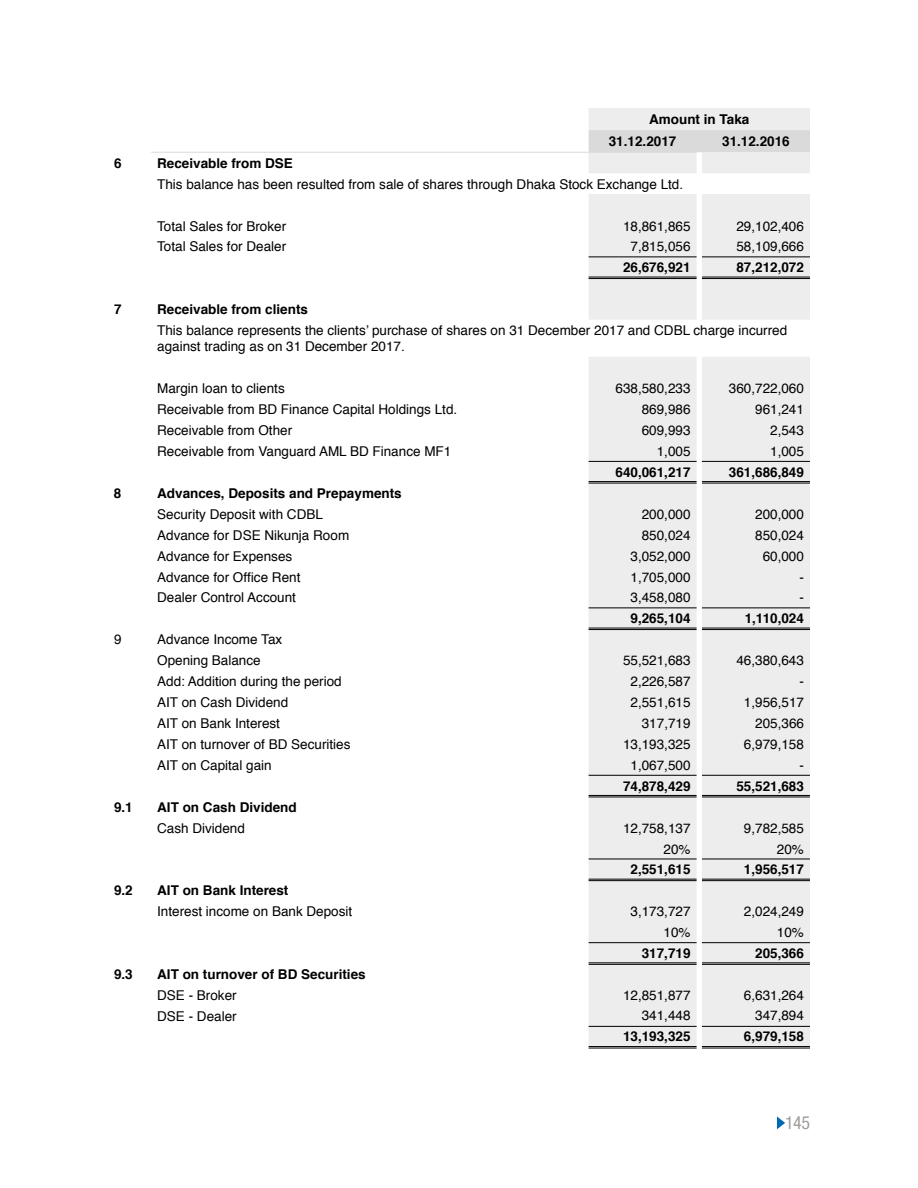
<style>
.page{position:relative;width:918px;height:1188px;background:#fff}
.page>*{position:absolute;margin:0;border:0;box-sizing:border-box;transform-origin:0 0}
.t1{font:condensed 18px "Helvetica Neue";color:#9d9d9c}
.t2{font:13.5px/16.2px "Helvetica";color:#000}
.t3{font:700 13.5px/22.2px "Helvetica";color:#000}
</style>
<div class="page">
<svg style="left:777px;top:1116px;width:8px;height:13px"></svg>
<svg style="left:589px;top:108px;width:221px;height:938px;background:#ededed"></svg>
<div style="left:589px;top:130px;width:221px;height:22px;background:#dadada"></div>
<hr style="left:589px;top:256px;width:108px;height:1px;background:#000">
<hr style="left:702px;top:256px;width:108px;height:1px;background:#000">
<hr style="left:589px;top:461px;width:108px;height:1px;background:#000">
<hr style="left:702px;top:461px;width:108px;height:1px;background:#000">
<hr style="left:589px;top:608px;width:108px;height:1px;background:#000">
<hr style="left:702px;top:608px;width:108px;height:1px;background:#000">
<hr style="left:589px;top:775px;width:108px;height:1px;background:#000">
<hr style="left:702px;top:775px;width:108px;height:1px;background:#000">
<hr style="left:589px;top:859px;width:108px;height:1px;background:#000">
<hr style="left:702px;top:859px;width:108px;height:1px;background:#000">
<hr style="left:589px;top:942px;width:108px;height:1px;background:#000">
<hr style="left:702px;top:942px;width:108px;height:1px;background:#000">
<hr style="left:589px;top:1026px;width:108px;height:1px;background:#000">
<hr style="left:702px;top:1026px;width:108px;height:1px;background:#000">
<hr style="left:589px;top:277px;width:108px;height:1px;background:#000">
<hr style="left:589px;top:278px;width:108px;height:1px;background:#000">
<hr style="left:702px;top:277px;width:108px;height:1px;background:#000">
<hr style="left:702px;top:278px;width:108px;height:1px;background:#000">
<hr style="left:589px;top:481px;width:108px;height:1px;background:#000">
<hr style="left:589px;top:483px;width:108px;height:1px;background:#000">
<hr style="left:702px;top:481px;width:108px;height:1px;background:#000">
<hr style="left:702px;top:483px;width:108px;height:1px;background:#000">
<hr style="left:589px;top:628px;width:108px;height:1px;background:#000">
<hr style="left:589px;top:629px;width:108px;height:1px;background:#000">
<hr style="left:702px;top:628px;width:108px;height:1px;background:#000">
<hr style="left:702px;top:629px;width:108px;height:1px;background:#000">
<hr style="left:589px;top:795px;width:108px;height:1px;background:#000">
<hr style="left:589px;top:797px;width:108px;height:1px;background:#000">
<hr style="left:702px;top:795px;width:108px;height:1px;background:#000">
<hr style="left:702px;top:797px;width:108px;height:1px;background:#000">
<hr style="left:589px;top:879px;width:108px;height:1px;background:#000">
<hr style="left:589px;top:880px;width:108px;height:1px;background:#000">
<hr style="left:702px;top:879px;width:108px;height:1px;background:#000">
<hr style="left:702px;top:880px;width:108px;height:1px;background:#000">
<hr style="left:589px;top:962px;width:108px;height:1px;background:#000">
<hr style="left:589px;top:964px;width:108px;height:1px;background:#000">
<hr style="left:702px;top:962px;width:108px;height:1px;background:#000">
<hr style="left:702px;top:964px;width:108px;height:1px;background:#000">
<hr style="left:589px;top:1046px;width:108px;height:1px;background:#000">
<hr style="left:589px;top:1048px;width:108px;height:1px;background:#000">
<hr style="left:702px;top:1046px;width:108px;height:1px;background:#000">
<hr style="left:702px;top:1048px;width:108px;height:1px;background:#000">
<hr style="left:151px;top:152px;width:438px;height:1px;background:#dadada">
<hr style="left:589px;top:152px;width:108px;height:1px;background:#dadada">
<p class="t3" style="left:609px;top:108px;width:142px;text-indent:40px">Amount in Taka<br>31.12.2017</p>
<p class="t3" style="left:722px;top:131px;width:69px">31.12.2016</p>
<p class="t3" style="left:114px;top:152px;width:9px">6</p>
<p class="t3" style="left:157px;top:152px;width:137px">Receivable from DSE</p>
<p class="t2" style="left:157px;top:176px;width:528px">This balance has been resulted from sale of shares through Dhaka Stock Exchange Ltd.</p>
<p class="t2" style="left:157px;top:218px;width:131px">Total Sales for Broker</p>
<p class="t2" style="left:623px;top:218px;width:69px">18,861,865</p>
<p class="t2" style="left:736px;top:218px;width:69px">29,102,406</p>
<p class="t2" style="left:157px;top:239px;width:131px">Total Sales for Dealer</p>
<p class="t2" style="left:631px;top:239px;width:62px">7,815,056</p>
<p class="t2" style="left:736px;top:239px;width:69px">58,109,666</p>
<p class="t3" style="left:623px;top:257px;width:69px">26,676,921</p>
<p class="t3" style="left:736px;top:257px;width:69px">87,212,072</p>
<p class="t3" style="left:114px;top:299px;width:9px">7</p>
<p class="t3" style="left:157px;top:299px;width:152px">Receivable from clients</p>
<p class="t2" style="left:157px;top:323px;width:632px">This balance represents the clients’ purchase of shares on 31 December 2017 and CDBL charge incurred against trading as on 31 December 2017.</p>
<p class="t2" style="left:157px;top:381px;width:129px">Margin loan to clients</p>
<p class="t2" style="left:616px;top:381px;width:77px">638,580,233</p>
<p class="t2" style="left:729px;top:381px;width:77px">360,722,060</p>
<p class="t2" style="left:157px;top:402px;width:302px">Receivable from BD Finance Capital Holdings Ltd.</p>
<p class="t2" style="left:642px;top:402px;width:50px">869,986</p>
<p class="t2" style="left:755px;top:402px;width:50px">961,241</p>
<p class="t2" style="left:157px;top:423px;width:137px">Receivable from Other</p>
<p class="t2" style="left:642px;top:423px;width:50px">609,993</p>
<p class="t2" style="left:770px;top:423px;width:35px">2,543</p>
<p class="t2" style="left:157px;top:444px;width:296px">Receivable from Vanguard AML BD Finance MF1</p>
<p class="t2" style="left:657px;top:444px;width:35px">1,005</p>
<p class="t2" style="left:770px;top:444px;width:35px">1,005</p>
<p class="t3" style="left:616px;top:461px;width:77px">640,061,217</p>
<p class="t3" style="left:729px;top:461px;width:77px">361,686,849</p>
<p class="t3" style="left:114px;top:482px;width:9px">8</p>
<p class="t3" style="left:157px;top:482px;width:246px">Advances, Deposits and Prepayments</p>
<p class="t2" style="left:157px;top:506px;width:167px">Security Deposit with CDBL</p>
<p class="t2" style="left:642px;top:506px;width:50px">200,000</p>
<p class="t2" style="left:755px;top:506px;width:50px">200,000</p>
<p class="t2" style="left:157px;top:527px;width:194px">Advance for DSE Nikunja Room</p>
<p class="t2" style="left:642px;top:527px;width:50px">850,024</p>
<p class="t2" style="left:755px;top:527px;width:50px">850,024</p>
<p class="t2" style="left:157px;top:548px;width:137px">Advance for Expenses</p>
<p class="t2" style="left:631px;top:548px;width:62px">3,052,000</p>
<p class="t2" style="left:763px;top:548px;width:43px">60,000</p>
<p class="t2" style="left:157px;top:569px;width:145px">Advance for Office Rent</p>
<p class="t2" style="left:631px;top:569px;width:62px">1,705,000</p>
<p class="t2" style="left:800px;top:569px;width:6px">-</p>
<p class="t2" style="left:157px;top:590px;width:140px">Dealer Control Account</p>
<p class="t2" style="left:631px;top:590px;width:62px">3,458,080</p>
<p class="t2" style="left:800px;top:590px;width:6px">-</p>
<p class="t3" style="left:631px;top:608px;width:62px">9,265,104</p>
<p class="t3" style="left:745px;top:608px;width:61px">1,110,024</p>
<p class="t2" style="left:114px;top:632px;width:9px">9</p>
<p class="t2" style="left:157px;top:629px;width:127px;line-height:21px">Advance Income Tax<br>Opening Balance</p>
<p class="t2" style="left:623px;top:653px;width:69px">55,521,683</p>
<p class="t2" style="left:736px;top:653px;width:69px">46,380,643</p>
<p class="t2" style="left:157px;top:674px;width:186px">Add: Addition during the period</p>
<p class="t2" style="left:631px;top:674px;width:62px">2,226,587</p>
<p class="t2" style="left:800px;top:674px;width:6px">-</p>
<p class="t2" style="left:157px;top:695px;width:133px">AIT on Cash Dividend</p>
<p class="t2" style="left:631px;top:695px;width:62px">2,551,615</p>
<p class="t2" style="left:744px;top:695px;width:62px">1,956,517</p>
<p class="t2" style="left:157px;top:716px;width:124px">AIT on Bank Interest</p>
<p class="t2" style="left:642px;top:716px;width:50px">317,719</p>
<p class="t2" style="left:755px;top:716px;width:50px">205,366</p>
<p class="t2" style="left:157px;top:737px;width:195px">AIT on turnover of BD Securities</p>
<p class="t2" style="left:623px;top:737px;width:69px">13,193,325</p>
<p class="t2" style="left:744px;top:737px;width:62px">6,979,158</p>
<p class="t2" style="left:157px;top:757px;width:116px">AIT on Capital gain</p>
<p class="t2" style="left:631px;top:757px;width:62px">1,067,500</p>
<p class="t2" style="left:800px;top:757px;width:6px">-</p>
<p class="t3" style="left:623px;top:775px;width:69px">74,878,429</p>
<p class="t3" style="left:736px;top:775px;width:69px">55,521,683</p>
<p class="t3" style="left:114px;top:796px;width:20px">9.1</p>
<p class="t3" style="left:157px;top:796px;width:141px">AIT on Cash Dividend</p>
<p class="t2" style="left:157px;top:820px;width:89px">Cash Dividend</p>
<p class="t2" style="left:623px;top:820px;width:69px">12,758,137</p>
<p class="t2" style="left:744px;top:820px;width:62px">9,782,585</p>
<p class="t2" style="left:664px;top:841px;width:29px">20%</p>
<p class="t2" style="left:777px;top:841px;width:29px">20%</p>
<p class="t3" style="left:631px;top:859px;width:62px">2,551,615</p>
<p class="t3" style="left:744px;top:859px;width:62px">1,956,517</p>
<p class="t3" style="left:114px;top:880px;width:20px">9.2</p>
<p class="t3" style="left:157px;top:880px;width:133px">AIT on Bank Interest</p>
<p class="t2" style="left:157px;top:904px;width:197px">Interest income on Bank Deposit</p>
<p class="t2" style="left:631px;top:904px;width:62px">3,173,727</p>
<p class="t2" style="left:744px;top:904px;width:62px">2,024,249</p>
<p class="t2" style="left:664px;top:925px;width:29px">10%</p>
<p class="t2" style="left:777px;top:925px;width:29px">10%</p>
<p class="t3" style="left:642px;top:943px;width:50px">317,719</p>
<p class="t3" style="left:755px;top:943px;width:50px">205,366</p>
<p class="t3" style="left:114px;top:963px;width:20px">9.3</p>
<p class="t3" style="left:157px;top:963px;width:210px">AIT on turnover of BD Securities</p>
<p class="t2" style="left:157px;top:988px;width:81px">DSE - Broker</p>
<p class="t2" style="left:623px;top:988px;width:69px">12,851,877</p>
<p class="t2" style="left:744px;top:988px;width:62px">6,631,264</p>
<p class="t2" style="left:157px;top:1009px;width:81px">DSE - Dealer</p>
<p class="t2" style="left:642px;top:1007px;width:50px">341,448</p>
<p class="t2" style="left:755px;top:1007px;width:50px">347,894</p>
<p class="t3" style="left:623px;top:1025px;width:69px">13,193,325</p>
<p class="t3" style="left:744px;top:1025px;width:62px">6,979,158</p>
<h1 class="t1" style="left:785px;top:1113px;width:26px">145</h1>
</div>
